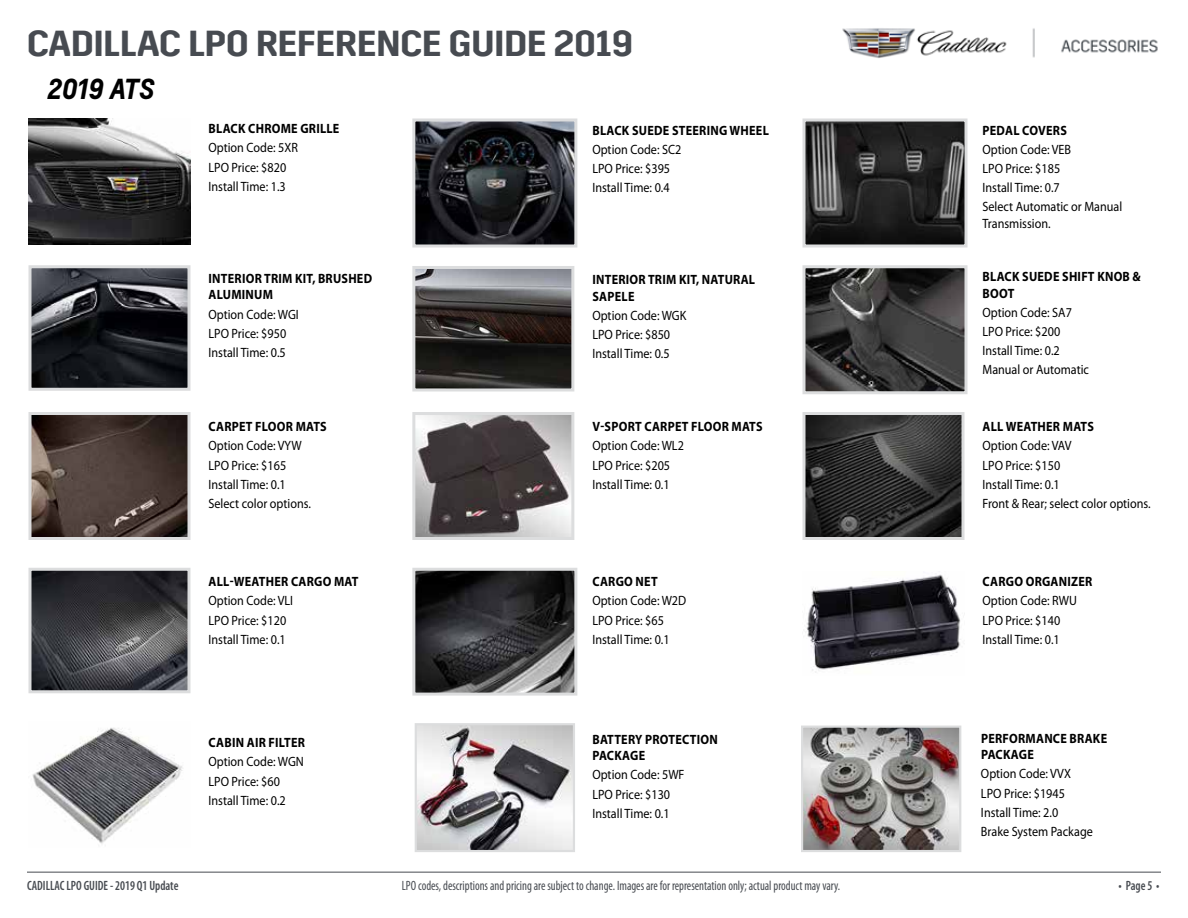
<style>
.page{position:relative;width:1188px;height:918px;background:#fff}
.page>*{position:absolute;margin:0;border:0;box-sizing:border-box;transform-origin:0 0}
.t1{font:600 36px "Cadillac Sans A";color:#474b51}
.t2{font:italic 700 27px "Louis";color:#000}
.t3{font:13.5px/19.2px "Myriad Pro";color:#000;scale:.9 1}
.t4{font:700 13.5px/16.2px "Myriad Pro";letter-spacing:.02em;color:#000;scale:.9 1}
.t5{font:condensed 13.5px "Myriad Pro";color:#474b51;scale:.9 1}
.t6{font:600 condensed 13.5px "Myriad Pro";color:#474b51;scale:.9 1}
</style>
<div class="page">
<img style="left:842px;top:28px;width:316px;height:30px">
<hr style="left:27px;top:872px;width:1134px;height:1px;background:#474b51">
<img style="left:28px;top:118px;width:162px;height:126px">
<img style="left:806px;top:122px;width:158px;height:122px">
<div style="left:802px;top:118px;width:166px;height:130px;border:3px solid #dcddde"></div>
<img style="left:806px;top:269px;width:158px;height:121px">
<div style="left:802px;top:265px;width:166px;height:129px;border:3px solid #dcddde"></div>
<img style="left:416px;top:122px;width:157px;height:122px">
<div style="left:412px;top:118px;width:165px;height:130px;border:3px solid #dcddde"></div>
<img style="left:32px;top:269px;width:154px;height:118px">
<div style="left:28px;top:265px;width:162px;height:126px;border:3px solid #dcddde"></div>
<img style="left:416px;top:270px;width:154px;height:117px">
<div style="left:412px;top:266px;width:162px;height:125px;border:3px solid #dcddde"></div>
<img style="left:805px;top:574px;width:156px;height:99px">
<img style="left:416px;top:572px;width:157px;height:120px">
<div style="left:412px;top:568px;width:165px;height:128px;border:3px solid #dcddde"></div>
<img style="left:806px;top:416px;width:154px;height:120px">
<div style="left:802px;top:412px;width:162px;height:128px;border:3px solid #dcddde"></div>
<img style="left:32px;top:416px;width:154px;height:120px">
<div style="left:28px;top:412px;width:162px;height:128px;border:3px solid #dcddde"></div>
<img style="left:416px;top:416px;width:154px;height:120px">
<div style="left:412px;top:412px;width:162px;height:128px;border:3px solid #dcddde"></div>
<img style="left:32px;top:572px;width:154px;height:117px">
<div style="left:28px;top:568px;width:162px;height:125px;border:3px solid #dcddde"></div>
<img style="left:32px;top:728px;width:151px;height:116px">
<img style="left:418px;top:726px;width:154px;height:123px">
<div style="left:415px;top:723px;width:160px;height:129px;border:2px solid #dcddde"></div>
<img style="left:804px;top:729px;width:154px;height:120px">
<div style="left:801px;top:726px;width:160px;height:126px;border:2px solid #dcddde"></div>
<h1 class="t1" style="left:27px;top:23px;width:607px">CADILLAC LPO REFERENCE GUIDE 2019</h1>
<h2 class="t2" style="left:47px;top:71px;width:109px">2019 ATS</h2>
<p class="t4" style="left:209px;top:120px;width:147px">BLACK CHROME GRILLE</p>
<p class="t3" style="left:208px;top:138px;width:101px">Option Code: 5XR<br>LPO Price: $820<br>Install Time: 1.3</p>
<p class="t4" style="left:209px;top:270px;width:183px">INTERIOR TRIM KIT, BRUSHED<br>ALUMINUM</p>
<p class="t3" style="left:208px;top:304px;width:102px">Option Code: WGI<br>LPO Price: $950<br>Install Time: 0.5</p>
<p class="t4" style="left:209px;top:418px;width:133px">CARPET FLOOR MATS</p>
<p class="t3" style="left:208px;top:436px;width:115px">Option Code: VYW<br>LPO Price: $165<br>Install Time: 0.1<br>Select color options.</p>
<p class="t4" style="left:209px;top:573px;width:168px">ALL-WEATHER CARGO MAT</p>
<p class="t3" style="left:208px;top:591px;width:96px">Option Code: VLI<br>LPO Price: $120<br>Install Time: 0.1</p>
<p class="t4" style="left:209px;top:734px;width:109px">CABIN AIR FILTER</p>
<p class="t3" style="left:208px;top:752px;width:108px">Option Code: WGN<br>LPO Price: $60<br>Install Time: 0.2</p>
<p class="t4" style="left:592px;top:122px;width:197px">BLACK SUEDE STEERING WHEEL</p>
<p class="t3" style="left:592px;top:139px;width:100px">Option Code: SC2<br>LPO Price: $395<br>Install Time: 0.4</p>
<p class="t4" style="left:593px;top:271px;width:182px">INTERIOR TRIM KIT, NATURAL<br>SAPELE</p>
<p class="t3" style="left:592px;top:305px;width:106px">Option Code: WGK<br>LPO Price: $850<br>Install Time: 0.5</p>
<p class="t4" style="left:592px;top:418px;width:191px">V-SPORT CARPET FLOOR MATS</p>
<p class="t3" style="left:592px;top:436px;width:103px">Option Code: WL2<br>LPO Price: $205<br>Install Time: 0.1</p>
<p class="t4" style="left:592px;top:573px;width:74px">CARGO NET</p>
<p class="t3" style="left:592px;top:591px;width:106px">Option Code: W2D<br>LPO Price: $65<br>Install Time: 0.1</p>
<p class="t4" style="left:592px;top:731px;width:141px">BATTERY PROTECTION<br>PACKAGE</p>
<p class="t3" style="left:592px;top:765px;width:104px">Option Code: 5WF<br>LPO Price: $130<br>Install Time: 0.1</p>
<p class="t4" style="left:983px;top:122px;width:95px">PEDAL COVERS</p>
<p class="t3" style="left:982px;top:139px;width:157px">Option Code: VEB<br>LPO Price: $185<br>Install Time: 0.7<br>Select Automatic or Manual</p>
<p class="t3" style="left:982px;top:213px;width:77px">Transmission.</p>
<p class="t4" style="left:983px;top:268px;width:177px">BLACK SUEDE SHIFT KNOB &amp;<br>BOOT</p>
<p class="t3" style="left:982px;top:302px;width:120px">Option Code: SA7<br>LPO Price: $200<br>Install Time: 0.2<br>Manual or Automatic</p>
<p class="t4" style="left:983px;top:418px;width:125px">ALL WEATHER MATS</p>
<p class="t3" style="left:982px;top:436px;width:188px">Option Code: VAV<br>LPO Price: $150<br>Install Time: 0.1<br>Front &amp; Rear; select color options.</p>
<p class="t4" style="left:983px;top:573px;width:123px">CARGO ORGANIZER</p>
<p class="t3" style="left:982px;top:591px;width:107px">Option Code: RWU<br>LPO Price: $140<br>Install Time: 0.1</p>
<p class="t4" style="left:981px;top:730px;width:142px">PERFORMANCE BRAKE<br>PACKAGE</p>
<p class="t3" style="left:981px;top:764px;width:126px">Option Code: VVX<br>LPO Price: $1945<br>Install Time: 2.0<br>Brake System Package</p>
<p class="t6" style="left:27px;top:878px;width:170px">CADILLAC LPO GUIDE - 2019 Q1 Update</p>
<p class="t5" style="left:402px;top:878px;width:489px">LPO codes, descriptions and pricing are subject to change. Images are for representation only; actual product may vary.</p>
<p class="t6" style="left:1119px;top:878px;width:47px">• Page 5 •</p>
</div>
